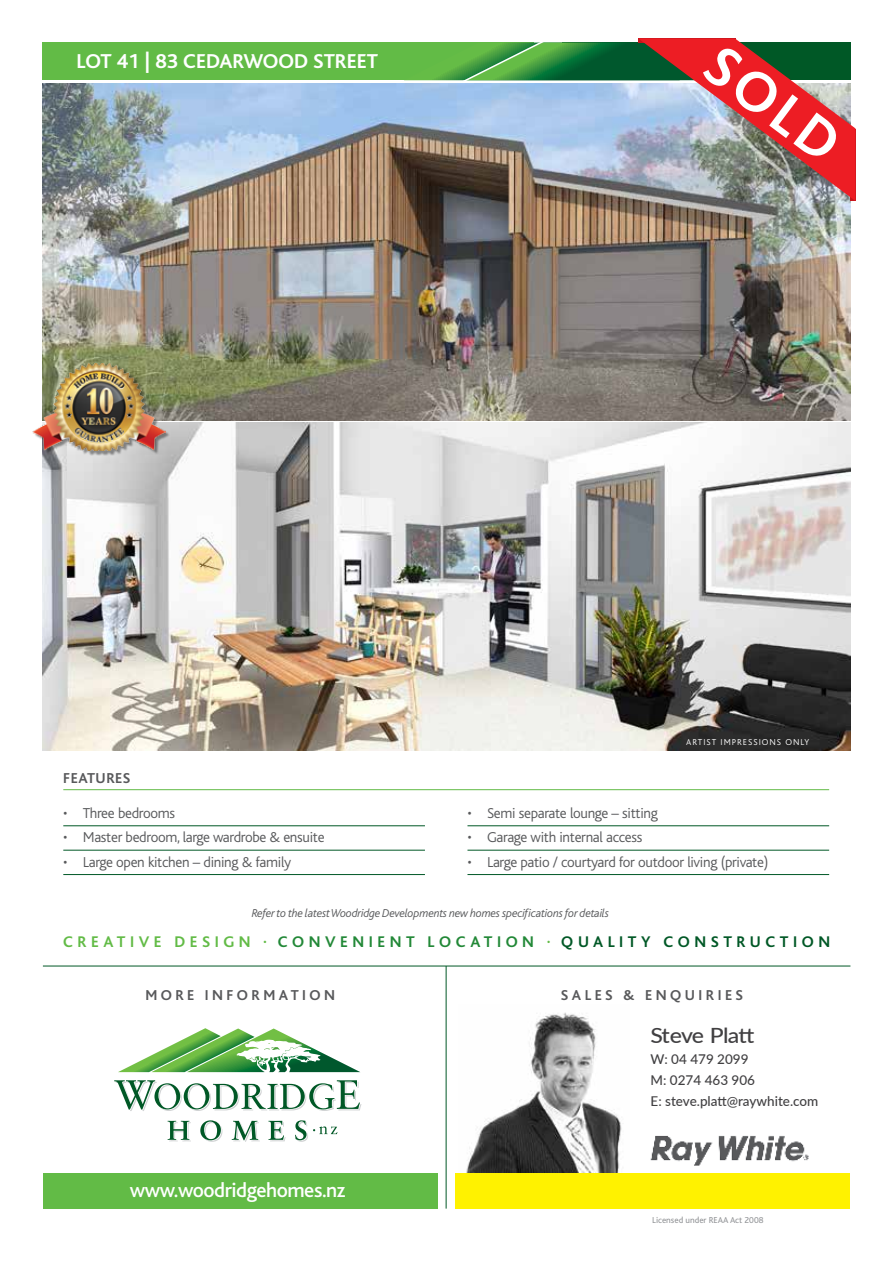
<style>
.page{position:relative;width:893px;height:1263px;background:#fff}
.page>*{position:absolute;margin:0;border:0;box-sizing:border-box;transform-origin:0 0}
.t1{font:700 58.95px "Bliss";color:#fff}
.t2{font:700 21px "Bliss";color:#fff}
.t3{font:500 21px "Bliss";letter-spacing:-.02em;color:#fff}
.t4{font:500 21px "Lato";letter-spacing:-.04em;color:#414042;scale:1.1 1}
.t5{font:700 16.2px "Bliss";letter-spacing:.28em;color:#005826}
.t6{font:300 15px "Bliss";letter-spacing:-.02em;color:#58595b}
.t7{font:700 15px "Bliss";letter-spacing:.23em;color:#58595b}
.t8{font:700 15px "Bliss";letter-spacing:.03em;color:#58595b}
.t9{font:500 13.5px/21px "Lato";color:#414042}
.t10{font:italic 300 12px "Bliss";letter-spacing:-.02em;color:#58595b}
.t11{font:9px "Bliss";color:#939598}
.t12{font:300 9px "Bliss";letter-spacing:.11em;color:#fff}
.s1{color:#62bb46}
.s2{font-size:9.75px;color:#62bb46}
.s3{color:#228837}
</style>
<div class="page">
<div style="left:455px;top:1173px;width:394px;height:35px;background:#fff200"></div>
<div style="left:43px;top:1173px;width:394px;height:35px;background:#62bb46"></div>
<hr style="left:43px;top:966px;width:807px;height:1px;background:#005826">
<hr style="left:446px;top:966px;width:1px;height:242px;background:#005826">
<div style="left:43px;top:43px;width:491px;height:37px;background:#62bb46"></div>
<svg style="left:118px;top:1028px;width:184px;height:44px"></svg>
<svg style="left:114px;top:1080px;width:248px;height:62px"></svg>
<img style="left:466px;top:1012px;width:156px;height:161px">
<img style="left:650px;top:1135px;width:159px;height:31px">
<img style="left:43px;top:84px;width:807px;height:336px">
<img style="left:42px;top:422px;width:808px;height:329px">
<hr style="left:63px;top:789px;width:766px;height:1px;background:#62bb46">
<hr style="left:63px;top:825px;width:362px;height:1px;background:#005826">
<hr style="left:63px;top:850px;width:362px;height:1px;background:#005826">
<hr style="left:63px;top:874px;width:362px;height:1px;background:#005826">
<hr style="left:467px;top:825px;width:362px;height:1px;background:#005826">
<hr style="left:467px;top:850px;width:362px;height:1px;background:#005826">
<hr style="left:467px;top:874px;width:362px;height:1px;background:#005826">
<div style="left:34px;top:365px;width:136px;height:91px;background:#000;opacity:.4"></div>
<img style="left:32px;top:364px;width:134px;height:87px">
<img style="left:404px;top:38px;width:451px;height:163px">
<h2 class="t2" style="left:77px;top:51px;width:303px">LOT 41 | 83 CEDARWOOD STREET</h2>
<h1 class="t1" style="left:730px;top:33px;width:154px;rotate:37deg">SOLD</h1>
<p class="t8" style="left:63px;top:770px;width:69px">FEATURES</p>
<p class="t6" style="left:63px;top:805px;width:113px">• Three bedrooms</p>
<p class="t6" style="left:63px;top:829px;width:263px">• Master bedroom, large wardrobe &amp; ensuite</p>
<p class="t6" style="left:63px;top:854px;width:229px">• Large open kitchen – dining &amp; family</p>
<p class="t12" style="left:686px;top:737px;width:125px">ARTIST IMPRESSIONS ONLY</p>
<p class="t6" style="left:467px;top:805px;width:192px">• Semi separate lounge – sitting</p>
<p class="t6" style="left:467px;top:829px;width:176px">• Garage with internal access</p>
<p class="t6" style="left:467px;top:854px;width:302px">• Large patio / courtyard for outdoor living (private)</p>
<p class="t10" style="left:252px;top:907px;width:359px">Refer to the latest Woodridge Developments new homes specifications for details</p>
<p class="t5" style="left:63px;top:933px;width:768px"><span class="s1">CREATIVE DESIGN</span> <span class="s2">•</span> <span class="s3">CONVENIENT LOCATION</span> <span class="s2">•</span> QUALITY CONSTRUCTION</p>
<p class="t7" style="left:145px;top:987px;width:191px">MORE INFORMATION</p>
<h2 class="t3" style="left:130px;top:1179px;width:217px">www.woodridgehomes.nz</h2>
<p class="t7" style="left:561px;top:987px;width:184px">SALES &amp; ENQUIRIES</p>
<h2 class="t4" style="left:651px;top:1021px;width:96px">Steve Platt</h2>
<p class="t9" style="left:651px;top:1048px;width:169px">W: 04 479 2099<br>M: 0274 463 906<br>E: steve.platt@raywhite.com</p>
<p class="t11" style="left:652px;top:1215px;width:113px">Licensed under REAA Act 2008</p>
</div>
